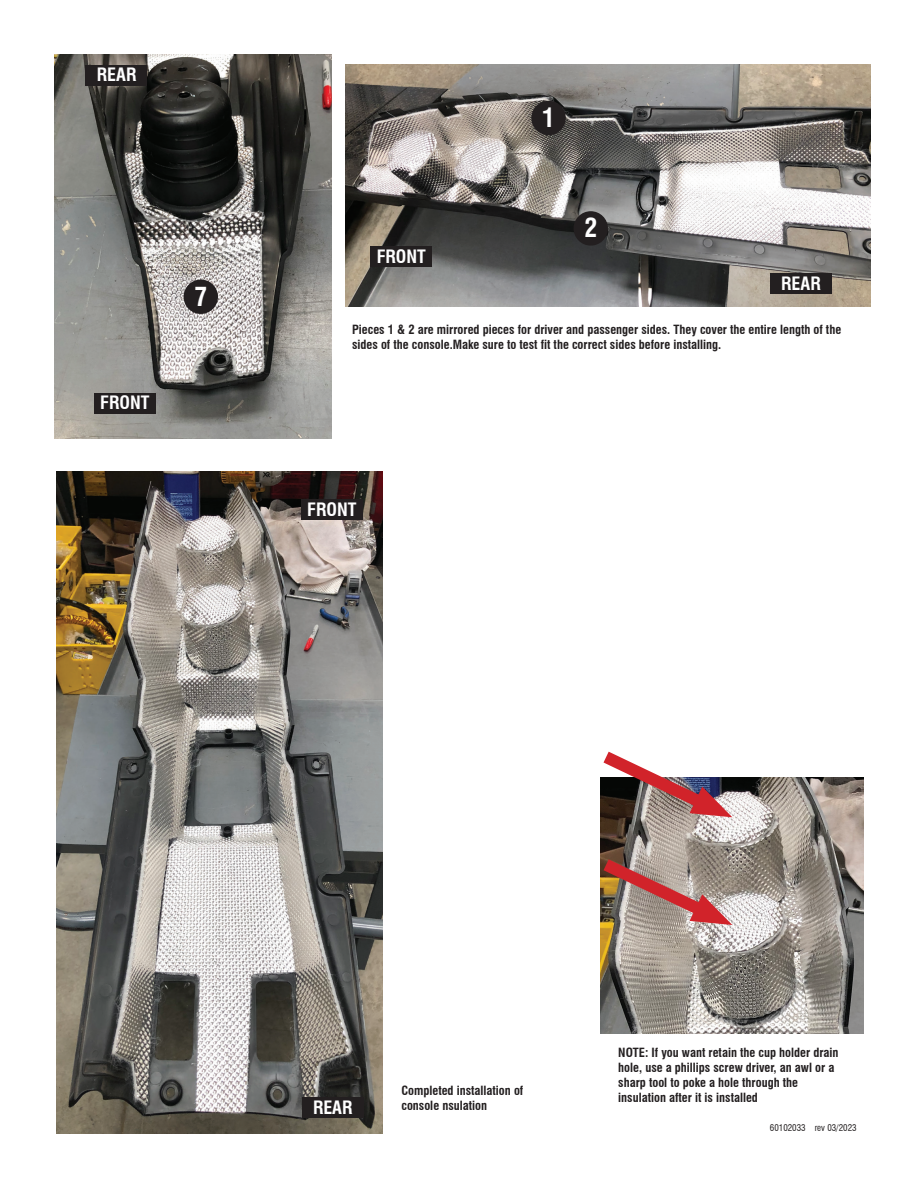
<style>
.page{position:relative;width:918px;height:1188px;background:#fff}
.page>*{position:absolute;margin:0;border:0;box-sizing:border-box;transform-origin:0 0}
.t1{font:700 condensed 25.65px "Swiss 721 BT";color:#fff}
.t2{font:700 condensed 18px "Swiss 721 BT";color:#fff}
.t3{font:700 condensed 12.45px/15px "Swiss 721 BT";color:#231f20}
.t4{font:condensed 9px "Swiss 721 BT";color:#231f20}
</style>
<div class="page">
<img style="left:54px;top:54px;width:278px;height:385px">
<div style="left:184px;top:280px;width:34px;height:34px;background:#231f20;border-radius:50%"></div>
<div style="left:94px;top:393px;width:62px;height:21px;background:#231f20"></div>
<div style="left:86px;top:65px;width:61px;height:21px;background:#231f20"></div>
<img style="left:346px;top:65px;width:524px;height:242px">
<div style="left:531px;top:101px;width:35px;height:34px;background:#231f20;border-radius:50%"></div>
<div style="left:574px;top:211px;width:34px;height:35px;background:#231f20;border-radius:50%"></div>
<div style="left:770px;top:274px;width:62px;height:20px;background:#231f20"></div>
<div style="left:370px;top:246px;width:62px;height:21px;background:#231f20"></div>
<img style="left:56px;top:471px;width:326px;height:662px">
<div style="left:301px;top:500px;width:61px;height:20px;background:#231f20"></div>
<div style="left:302px;top:1097px;width:61px;height:21px;background:#231f20"></div>
<img style="left:601px;top:778px;width:263px;height:256px">
<svg style="left:600px;top:849px;width:132px;height:82px;background:#a98278"></svg>
<svg style="left:600px;top:751px;width:132px;height:72px"></svg>
<h2 class="t2" style="left:97px;top:64px;width:41px">REAR</h2>
<h2 class="t2" style="left:100px;top:392px;width:51px">FRONT</h2>
<h1 class="t1" style="left:194px;top:281px;width:14px">7</h1>
<h2 class="t2" style="left:377px;top:245px;width:51px">FRONT</h2>
<h1 class="t1" style="left:542px;top:102px;width:14px">1</h1>
<h1 class="t1" style="left:584px;top:213px;width:14px">2</h1>
<h2 class="t2" style="left:781px;top:272px;width:41px">REAR</h2>
<p class="t3" style="left:352px;top:322px;width:491px">Pieces 1 &amp; 2 are mirrored pieces for driver and passenger sides. They cover the entire length of the sides of the console.Make sure to test fit the correct sides before installing.</p>
<h2 class="t2" style="left:307px;top:498px;width:51px">FRONT</h2>
<h2 class="t2" style="left:313px;top:1096px;width:41px">REAR</h2>
<p class="t3" style="left:401px;top:1083px;width:123px">Completed installation of console nsulation</p>
<p class="t3" style="left:618px;top:1045px;width:222px">NOTE: If you want retain the cup holder drain hole, use a phillips screw driver, an awl or a sharp tool to poke a hole through the insulation after it is installed</p>
<p class="t4" style="left:770px;top:1122px;width:88px">60102033 rev 03/2023</p>
</div>
